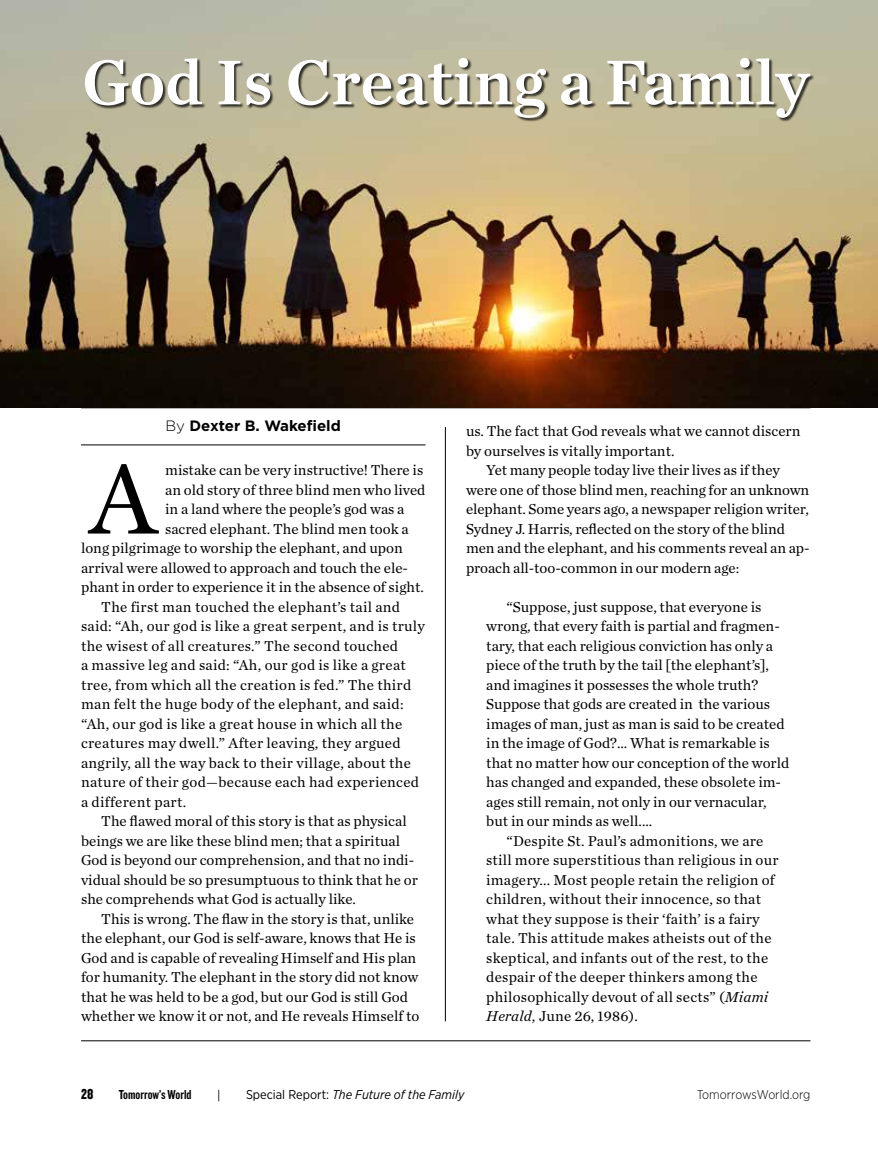
<style>
.page{position:relative;width:878px;height:1175px;background:#fff}
.page>*{position:absolute;margin:0;border:0;box-sizing:border-box;transform-origin:0 0}
.t1{font:103.95px "Chronicle Text G1";color:#000}
.t2{font:66px "Chronicle Text G1 Semi";color:#fff}
.t3{font:15px/19.5px "Chronicle Text G1";color:#000}
.t4{font:15px "Chronicle Text G1";letter-spacing:.02em;color:#000}
.t5{font:700 15px "Gotham";color:#000}
.t6{font:15px "Knockout 69 Full Liteweight";color:#000}
.t7{font:13.5px "Knockout 49 Liteweight";color:#000}
.t8{font:italic 12.75px "Gotham Narrow";color:#000}
.t9{font:300 12.75px "Gotham Narrow";color:#000}
.t10{font:12.75px "Whitney";color:#000}
.s1{font-weight:300}
.s2{font-style:italic}
.s3{font-style:normal}
</style>
<div class="page">
<hr style="left:81px;top:407px;width:729px;height:1px;background:#000">
<hr style="left:81px;top:1040px;width:729px;height:1px;background:#000">
<hr style="left:445px;top:427px;width:1px;height:594px;background:#000">
<img style="left:0;top:0;width:878px;height:407px">
<hr style="left:81px;top:444px;width:344px;height:1px;background:#000">
<div style="left:85px;top:58px;width:729px;height:64px;background:#000;opacity:.75"></div>
<h2 class="t2" style="left:82px;top:31px;width:728px">God Is Creating a Family</h2>
<p class="t5" style="left:165px;top:416px;width:177px"><span class="s1">By</span> Dexter B. Wakefield</p>
<h1 class="t1" style="left:89px;top:420px;width:69px">A</h1>
<p class="t3" style="left:165px;top:459px;width:259px">mistake can be very instructive! There is</p>
<p class="t3" style="left:165px;top:479px;width:262px">an old story of three blind men who lived</p>
<p class="t3" style="left:165px;top:498px;width:241px">in a land where the people’s god was a</p>
<p class="t3" style="left:165px;top:518px;width:245px">sacred elephant. The blind men took a</p>
<p class="t3" style="left:81px;top:537px;width:323px">long pilgrimage to worship the elephant, and upon</p>
<p class="t3" style="left:81px;top:557px;width:328px">arrival were allowed to approach and touch the ele-</p>
<p class="t3" style="left:81px;top:576px;width:344px">phant in order to experience it in the absence of sight.</p>
<p class="t4" style="left:101px;top:595px;width:300px">The first man touched the elephant’s tail and</p>
<p class="t4" style="left:81px;top:614px;width:345px">said: “Ah, our god is like a great serpent, and is truly</p>
<p class="t4" style="left:81px;top:634px;width:318px">the wisest of all creatures.” The second touched</p>
<p class="t4" style="left:81px;top:653px;width:326px">a massive leg and said: “Ah, our god is like a great</p>
<p class="t4" style="left:81px;top:673px;width:332px">tree, from which all the creation is fed.” The third</p>
<p class="t4" style="left:81px;top:692px;width:324px">man felt the huge body of the elephant, and said:</p>
<p class="t4" style="left:81px;top:712px;width:323px">“Ah, our god is like a great house in which all the</p>
<p class="t4" style="left:81px;top:731px;width:321px">creatures may dwell.” After leaving, they argued</p>
<p class="t4" style="left:81px;top:751px;width:331px">angrily, all the way back to their village, about the</p>
<p class="t4" style="left:81px;top:770px;width:339px">nature of their god—because each had experienced</p>
<p class="t4" style="left:81px;top:790px;width:107px">a different part.</p>
<p class="t3" style="left:101px;top:810px;width:307px">The flawed moral of this story is that as physical</p>
<p class="t3" style="left:81px;top:830px;width:320px">beings we are like these blind men; that a spiritual</p>
<p class="t3" style="left:81px;top:849px;width:334px">God is beyond our comprehension, and that no indi-</p>
<p class="t3" style="left:81px;top:869px;width:338px">vidual should be so presumptuous to think that he or</p>
<p class="t3" style="left:81px;top:888px;width:276px">she comprehends what God is actually like.</p>
<p class="t3" style="left:101px;top:908px;width:314px">This is wrong. The flaw in the story is that, unlike</p>
<p class="t3" style="left:81px;top:927px;width:336px">the elephant, our God is self-aware, knows that He is</p>
<p class="t3" style="left:81px;top:947px;width:337px">God and is capable of revealing Himself and His plan</p>
<p class="t3" style="left:81px;top:966px;width:339px">for humanity. The elephant in the story did not know</p>
<p class="t3" style="left:81px;top:986px;width:328px">that he was held to be a god, but our God is still God</p>
<p class="t3" style="left:81px;top:1005px;width:340px">whether we know it or not, and He reveals Himself to</p>
<p class="t3" style="left:466px;top:420px;width:336px">us. The fact that God reveals what we cannot discern by ourselves is vitally important.</p>
<p class="t3" style="left:466px;top:459px;width:345px;text-indent:20px">Yet many people today live their lives as if they were one of those blind men, reaching for an unknown elephant. Some years ago, a newspaper religion writer, Sydney J. Harris, reflected on the story of the blind men and the elephant, and his comments reveal an ap&shy;proach all-too-common in our modern age:</p>
<p class="t3" style="left:506px;top:596px;width:256px">“Suppose, just suppose, that everyone is</p>
<p class="t3" style="left:486px;top:615px;width:295px">wrong, that every faith is partial and fragmen-</p>
<p class="t3" style="left:486px;top:635px;width:288px">tary, that each religious conviction has only a</p>
<p class="t3" style="left:486px;top:654px;width:284px">piece of the truth by the tail [the elephant’s],</p>
<p class="t3" style="left:486px;top:674px;width:273px">and imagines it possesses the whole truth?</p>
<p class="t3" style="left:486px;top:693px;width:285px">Suppose that gods are created in the various</p>
<p class="t3" style="left:486px;top:713px;width:300px">images of man, just as man is said to be created</p>
<p class="t3" style="left:486px;top:732px;width:285px">in the image of God?... What is remarkable is</p>
<p class="t3" style="left:486px;top:752px;width:304px">that no matter how our conception of the world</p>
<p class="t3" style="left:486px;top:771px;width:296px">has changed and expanded, these obsolete im-</p>
<p class="t3" style="left:486px;top:791px;width:282px">ages still remain, not only in our vernacular,</p>
<p class="t3" style="left:486px;top:810px;width:168px">but in our minds as well....</p>
<p class="t3" style="left:506px;top:830px;width:258px">“Despite St. Paul’s admonitions, we are</p>
<p class="t3" style="left:486px;top:849px;width:294px">still more superstitious than religious in our</p>
<p class="t3" style="left:486px;top:869px;width:290px">imagery... Most people retain the religion of</p>
<p class="t3" style="left:486px;top:888px;width:276px">children, without their innocence, so that</p>
<p class="t3" style="left:486px;top:908px;width:275px">what they suppose is their ‘faith’ is a fairy</p>
<p class="t3" style="left:486px;top:927px;width:287px">tale. This attitude makes atheists out of the</p>
<p class="t3" style="left:486px;top:947px;width:283px">skeptical, and infants out of the rest, to the</p>
<p class="t3" style="left:486px;top:966px;width:273px">despair of the deeper thinkers among the</p>
<p class="t3" style="left:486px;top:986px;width:283px">philosophically devout of all sects” (<span class="s2">Miami</span></p>
<p class="t3" style="left:486px;top:1005px;width:153px"><span class="s2">Herald</span>, June 26, 1986).</p>
<p class="t6" style="left:81px;top:1084px;width:14px">28</p>
<p class="t7" style="left:119px;top:1086px;width:74px">Tomorrow’s World</p>
<p class="t10" style="left:217px;top:1086px;width:5px">|</p>
<p class="t8" style="left:246px;top:1086px;width:220px"><span class="s3">Special Report:</span> The Future of the Family</p>
<p class="t9" style="left:696px;top:1086px;width:115px">TomorrowsWorld.org</p>
</div>
